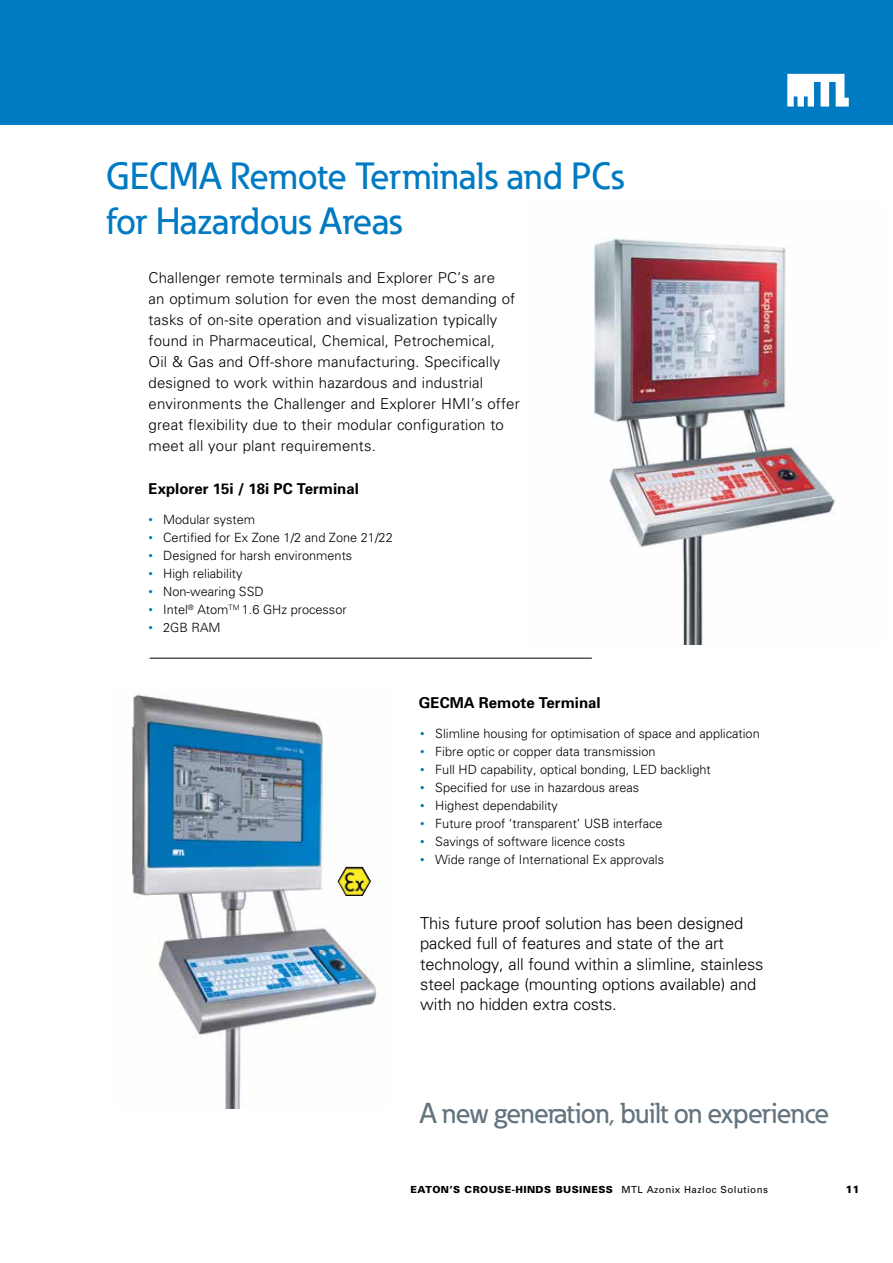
<style>
.page{position:relative;width:893px;height:1263px;background:#fff}
.page>*{position:absolute;margin:0;border:0;box-sizing:border-box;transform-origin:0 0}
.t1{font:500 37.5px/45px "Eaton";color:#007ac2}
.t2{font:500 28.5px "Eaton";letter-spacing:-.02em;color:#64747f}
.t3{font:300 16.5px/20.2px "Univers";letter-spacing:-.01em;color:#000}
.t4{font:300 15px/21px "Univers";letter-spacing:.01em;color:#000}
.t5{font:700 15px "Univers";color:#000}
.t6{font:300 12.75px "Univers";color:#000}
.t7{font:900 10.5px "Univers";color:#000}
.t8{font:900 9.75px "Univers";letter-spacing:.045em;color:#000}
.s1{font-weight:400;color:#007ac2}
.s2{font-weight:400}
</style>
<div class="page">
<img style="left:593px;top:238px;width:242px;height:406px">
<hr style="left:150px;top:658px;width:442px;height:1px;background:#000">
<img style="left:132px;top:694px;width:245px;height:414px">
<img style="left:337px;top:867px;width:34px;height:29px">
<div style="left:0;top:0;width:893px;height:125px;background:#007ac2"></div>
<svg style="left:787px;top:74px;width:62px;height:33px"></svg>
<h1 class="t1" style="left:106px;top:153px;width:519px">GECMA Remote Terminals and PCs for Hazardous Areas</h1>
<p class="t4" style="left:149px;top:267px;width:373px">Challenger remote terminals and Explorer PC’s are<br>an optimum solution for even the most demanding of tasks of on-site operation and visualization typically found in Pharmaceutical, Chemical, Petrochemical,<br>Oil &amp; Gas and Off-shore manufacturing. Specifically designed to work within hazardous and industrial environments the Challenger and Explorer HMI’s offer great flexibility due to their modular configuration to meet all your plant requirements.</p>
<p class="t5" style="left:149px;top:479px;width:212px">Explorer 15i / 18i PC Terminal</p>
<p class="t6" style="left:149px;top:512px;width:108px"><span class="s1">•</span> Modular system</p>
<p class="t6" style="left:149px;top:530px;width:246px"><span class="s1">•</span> Certified for Ex Zone 1/2 and Zone 21/22</p>
<p class="t6" style="left:149px;top:548px;width:205px"><span class="s1">•</span> Designed for harsh environments</p>
<p class="t6" style="left:149px;top:566px;width:95px"><span class="s1">•</span> High reliability</p>
<p class="t6" style="left:149px;top:584px;width:117px"><span class="s1">•</span> Non-wearing SSD</p>
<p class="t6" style="left:149px;top:602px;width:200px"><span class="s1">•</span> Intel<sup>®</sup> Atom<sup>TM</sup> 1.6 GHz processor</p>
<p class="t6" style="left:149px;top:620px;width:73px"><span class="s1">•</span> 2GB RAM</p>
<p class="t5" style="left:419px;top:692px;width:183px">GECMA Remote Terminal</p>
<p class="t6" style="left:420px;top:726px;width:341px"><span class="s1">•</span> Slimline housing for optimisation of space and application</p>
<p class="t6" style="left:420px;top:744px;width:237px"><span class="s1">•</span> Fibre optic or copper data transmission</p>
<p class="t6" style="left:420px;top:762px;width:292px"><span class="s1">•</span> Full HD capability, optical bonding, LED backlight</p>
<p class="t6" style="left:420px;top:780px;width:221px"><span class="s1">•</span> Specified for use in hazardous areas</p>
<p class="t6" style="left:420px;top:798px;width:139px"><span class="s1">•</span> Highest dependability</p>
<p class="t6" style="left:420px;top:816px;width:244px"><span class="s1">•</span> Future proof ‘transparent’ USB interface</p>
<p class="t6" style="left:420px;top:834px;width:206px"><span class="s1">•</span> Savings of software licence costs</p>
<p class="t6" style="left:420px;top:852px;width:245px"><span class="s1">•</span> Wide range of International Ex approvals</p>
<p class="t3" style="left:420px;top:912px;width:345px">This future proof solution has been designed packed full of features and state of the art technology, all found within a slimline, stainless steel package (mounting options available) and with no hidden extra costs.</p>
<h2 class="t2" style="left:420px;top:1095px;width:411px">A new generation, built on experience</h2>
<p class="t8" style="left:411px;top:1183px;width:359px">EATON’S CROUSE-HINDS BUSINESS <span class="s2">MTL Azonix Hazloc Solutions</span></p>
<p class="t7" style="left:845px;top:1183px;width:16px">11</p>
</div>
